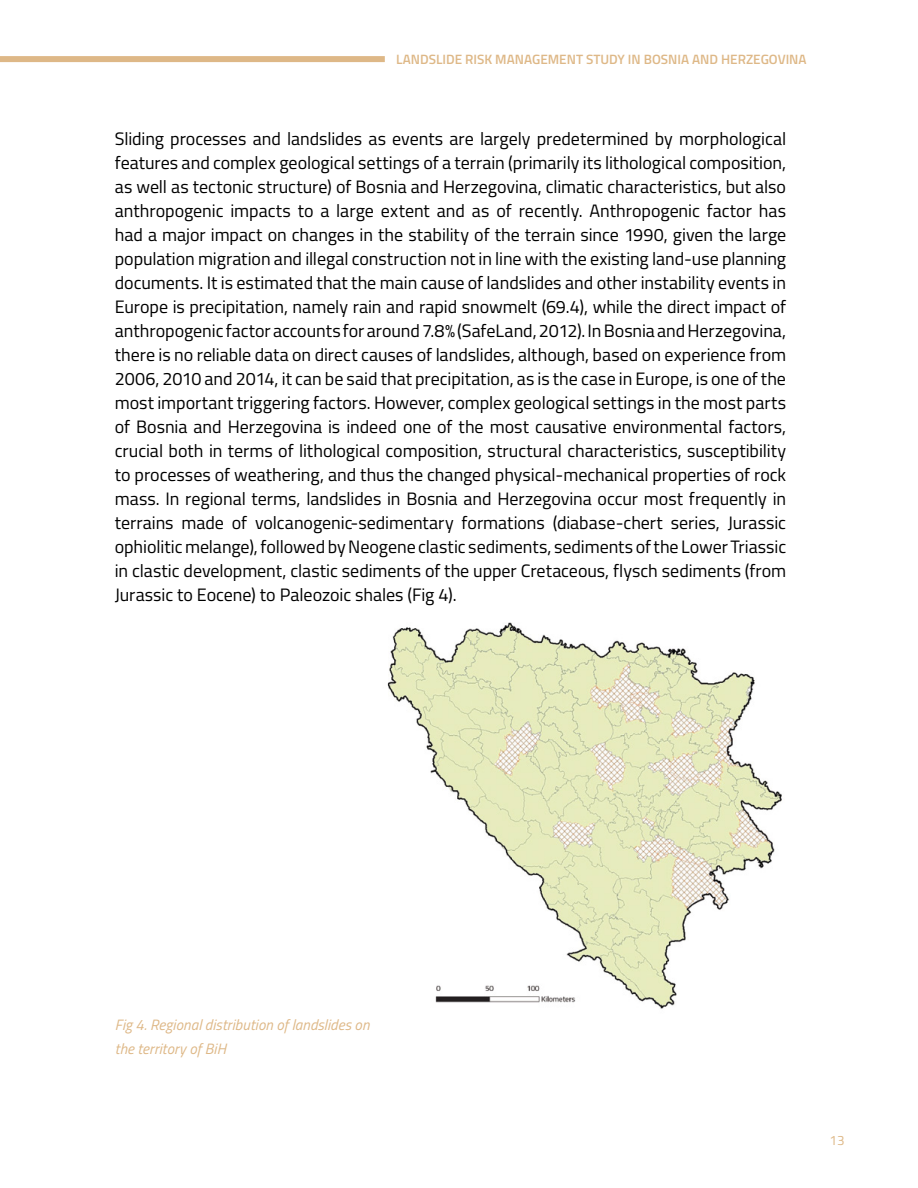
<style>
.page{position:relative;width:918px;height:1188px;background:#fff}
.page>*{position:absolute;margin:0;border:0;box-sizing:border-box;transform-origin:0 0}
.t1{font:18px/24px "Titillium";letter-spacing:-.005em;color:#000;text-align:justify}
.t2{font:italic 15px/24px "Titillium";letter-spacing:.005em;color:#deb887}
.t3{font:600 13.5px "Titillium";color:#deb887}
.t4{font:13.5px "Titillium Regular Upright";color:#deb887}
</style>
<div class="page">
<div style="left:0;top:56px;width:385px;height:6px;background:#deb887"></div>
<img style="left:387px;top:622px;width:395px;height:387px">
<p class="t3" style="left:396px;top:49px;width:412px">LANDSLIDE RISK MANAGEMENT STUDY IN BOSNIA AND HERZEGOVINA</p>
<p class="t1" style="left:115px;top:126px;width:673px">Sliding processes and landslides as events are largely predetermined by morphological features and complex geological settings of a terrain (primarily its lithological composition, as well as tectonic structure) of Bosnia and Herzegovina, climatic characteristics, but also anthropogenic impacts to a large extent and as of recently. Anthropogenic factor has had a major impact on changes in the stability of the terrain since 1990, given the large population migration and illegal construction not in line with the existing land-use planning documents. It is estimated that the main cause of landslides and other instability events in Europe is precipitation, namely rain and rapid snowmelt (69.4), while the direct impact of anthropogenic factor accounts for around 7.8% (SafeLand, 2012). In Bosnia and Herzegovina, there is no reliable data on direct causes of landslides, although, based on experience from 2006, 2010 and 2014, it can be said that precipitation, as is the case in Europe, is one of the most important triggering factors. However, complex geological settings in the most parts of Bosnia and Herzegovina is indeed one of the most causative environmental factors, crucial both in terms of lithological composition, structural characteristics, susceptibility to processes of weathering, and thus the changed physical-mechanical properties of rock mass. In regional terms, landslides in Bosnia and Herzegovina occur most frequently in terrains made of volcanogenic-sedimentary formations (diabase-chert series, Jurassic ophiolitic melange), followed by Neogene clastic sediments, sediments of the Lower Triassic in clastic development, clastic sediments of the upper Cretaceous, flysch sediments (from Jurassic to Eocene) to Paleozoic shales (Fig 4).</p>
<p class="t2" style="left:115px;top:1012px;width:256px">Fig 4. Regional distribution of landslides on the territory of BiH</p>
<p class="t4" style="left:830px;top:1130px;width:17px">13</p>
</div>
